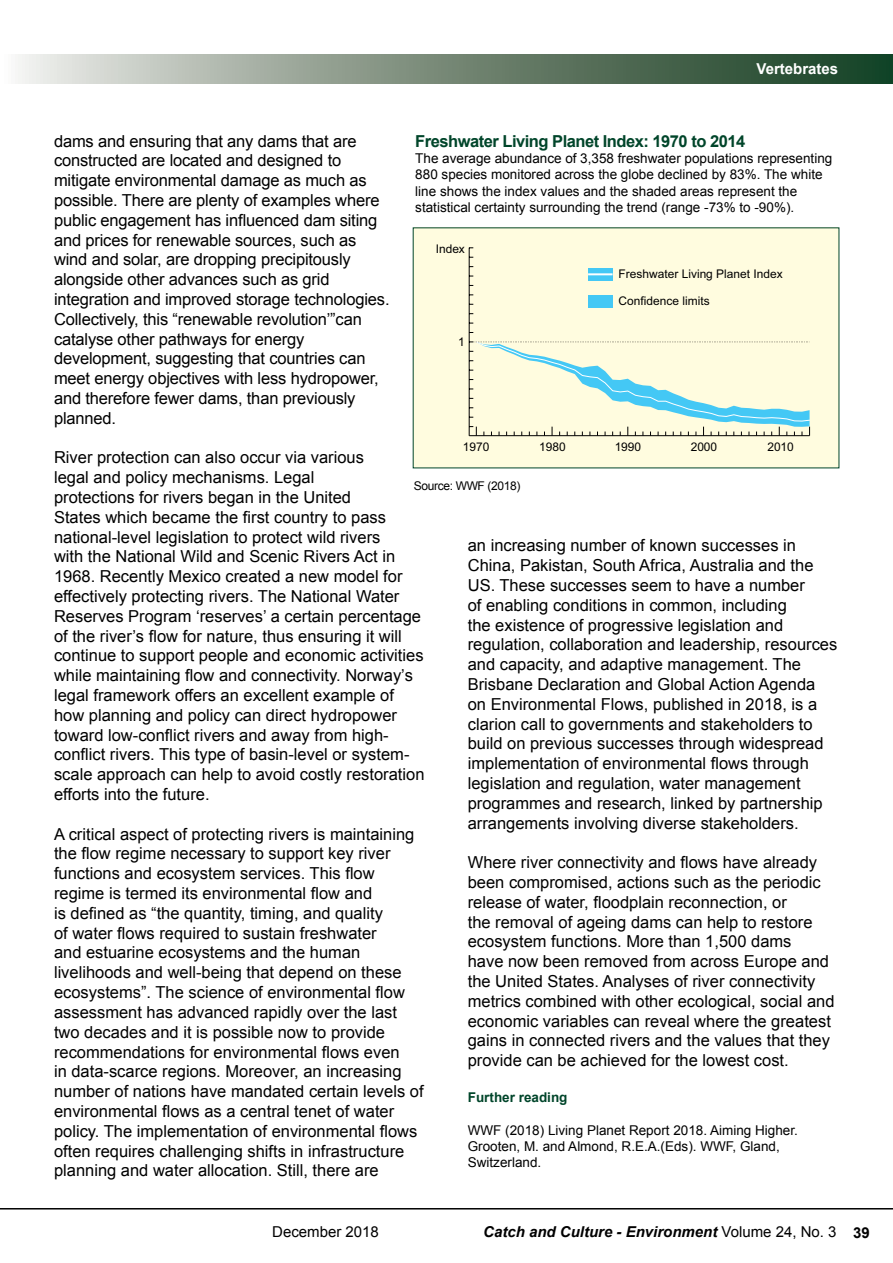
<style>
.page{position:relative;width:893px;height:1263px;background:#fff}
.page>*{position:absolute;margin:0;border:0;box-sizing:border-box;transform-origin:0 0}
.t1{font:16.5px/19.8px "Arial";color:#000}
.t2{font:700 16.5px "Arial";letter-spacing:-.03em;color:#00452a}
.t3{font:italic 700 15px "Arial";color:#000}
.t4{font:15px "Arial";color:#000}
.t5{font:700 15px "Arial";color:#fff}
.t6{font:13.5px/16.2px "Arial";color:#000}
.t7{font:700 13.5px "Arial";color:#00452a}
.t8{font:12px "Arial";color:#000}
.t9{font:12px "Arial";letter-spacing:-.03em;color:#000}
.s1{font-weight:400;font-style:normal}
.s2{font-style:normal}
</style>
<div class="page">
<svg style="left:18px;top:54px;width:875px;height:30px"></svg>
<hr style="left:0;top:1208px;width:893px;height:1px;background:#000">
<div style="left:413px;top:228px;width:426px;height:240px;background:#fffcdf"></div>
<hr style="left:469px;top:248px;width:1px;height:188px;background:#000">
<svg style="left:469px;top:341px;width:341px;height:95px"></svg>
<div style="left:588px;top:268px;width:25px;height:12px;background:#44c8f5"></div>
<div style="left:588px;top:296px;width:25px;height:12px;background:#44c8f5"></div>
<hr style="left:588px;top:273px;width:25px;height:2px;background:#fff">
<p class="t5" style="left:756px;top:59px;width:83px">Vertebrates</p>
<p class="t1" style="left:54px;top:131px;width:337px">dams and ensuring that any dams that are constructed are located and designed to mitigate environmental damage as much as possible. There are plenty of examples where public engagement has influenced dam siting and prices for renewable sources, such as wind and solar, are dropping precipitously alongside other advances such as grid integration and improved storage technologies.<br>Collectively, this “renewable revolution’”can catalyse other pathways for energy development, suggesting that countries can meet energy objectives with less hydropower, and therefore fewer dams, than previously planned.</p>
<p class="t1" style="left:54px;top:448px;width:372px">River protection can also occur via various<br>legal and policy mechanisms. Legal<br>protections for rivers began in the United<br>States which became the first country to pass national-level legislation to protect wild rivers<br>with the National Wild and Scenic Rivers Act in 1968. Recently Mexico created a new model for effectively protecting rivers. The National Water Reserves Program ‘reserves’ a certain percentage of the river’s flow for nature, thus ensuring it will continue to support people and economic activities while maintaining flow and connectivity. Norway’s legal framework offers an excellent example of how planning and policy can direct hydropower toward low-conflict rivers and away from high&shy;conflict rivers. This type of basin-level or system&shy;scale approach can help to avoid costly restoration efforts into the future.</p>
<p class="t1" style="left:54px;top:824px;width:371px">A critical aspect of protecting rivers is maintaining the flow regime necessary to support key river functions and ecosystem services. This flow regime is termed its environmental flow and<br>is defined as “the quantity, timing, and quality<br>of water flows required to sustain freshwater<br>and estuarine ecosystems and the human livelihoods and well-being that depend on these ecosystems”. The science of environmental flow assessment has advanced rapidly over the last two decades and it is possible now to provide recommendations for environmental flows even<br>in data-scarce regions. Moreover, an increasing number of nations have mandated certain levels of environmental flows as a central tenet of water policy. The implementation of environmental flows often requires challenging shifts in infrastructure planning and water allocation. Still, there are</p>
<p class="t2" style="left:415px;top:130px;width:331px">Freshwater Living Planet Index: 1970 to 2014</p>
<p class="t6" style="left:415px;top:151px;width:419px">The average abundance of 3,358 freshwater populations representing 880 species monitored across the globe declined by 83%. The white line shows the index values and the shaded areas represent the statistical certainty surrounding the trend (range -73% to -90%).</p>
<p class="t8" style="left:436px;top:240px;width:31px">Index</p>
<p class="t8" style="left:619px;top:266px;width:166px">Freshwater Living Planet Index</p>
<p class="t8" style="left:619px;top:292px;width:92px">Confidence limits</p>
<p class="t8" style="left:458px;top:333px;width:8px">1</p>
<p class="t8" style="left:463px;top:438px;width:28px">1970</p>
<p class="t8" style="left:539px;top:438px;width:28px">1980</p>
<p class="t8" style="left:615px;top:438px;width:28px">1990</p>
<p class="t8" style="left:691px;top:438px;width:28px">2000</p>
<p class="t8" style="left:767px;top:438px;width:28px">2010</p>
<p class="t9" style="left:414px;top:478px;width:108px">Source: WWF (2018)</p>
<p class="t1" style="left:468px;top:536px;width:371px">an increasing number of known successes in China, Pakistan, South Africa, Australia and the US. These successes seem to have a number<br>of enabling conditions in common, including<br>the existence of progressive legislation and regulation, collaboration and leadership, resources and capacity, and adaptive management. The Brisbane Declaration and Global Action Agenda on Environmental Flows, published in 2018, is a clarion call to governments and stakeholders to build on previous successes through widespread implementation of environmental flows through legislation and regulation, water management programmes and research, linked by partnership arrangements involving diverse stakeholders.</p>
<p class="t1" style="left:468px;top:853px;width:368px">Where river connectivity and flows have already been compromised, actions such as the periodic release of water, floodplain reconnection, or<br>the removal of ageing dams can help to restore ecosystem functions. More than 1,500 dams<br>have now been removed from across Europe and the United States. Analyses of river connectivity metrics combined with other ecological, social and economic variables can reveal where the greatest gains in connected rivers and the values that they provide can be achieved for the lowest cost.</p>
<p class="t7" style="left:468px;top:1088px;width:101px">Further reading</p>
<p class="t6" style="left:468px;top:1122px;width:332px">WWF (2018) Living Planet Report 2018. Aiming Higher.<br>Grooten, M. and Almond, R.E.A.(Eds). WWF, Gland,<br>Switzerland.</p>
<p class="t4" style="left:272px;top:1221px;width:108px">December 2018</p>
<p class="t3" style="left:483px;top:1222px;width:388px">Catch and Culture - Environment <span class="s1">Volume 24, No. 3</span> <span class="s2">39</span></p>
</div>
